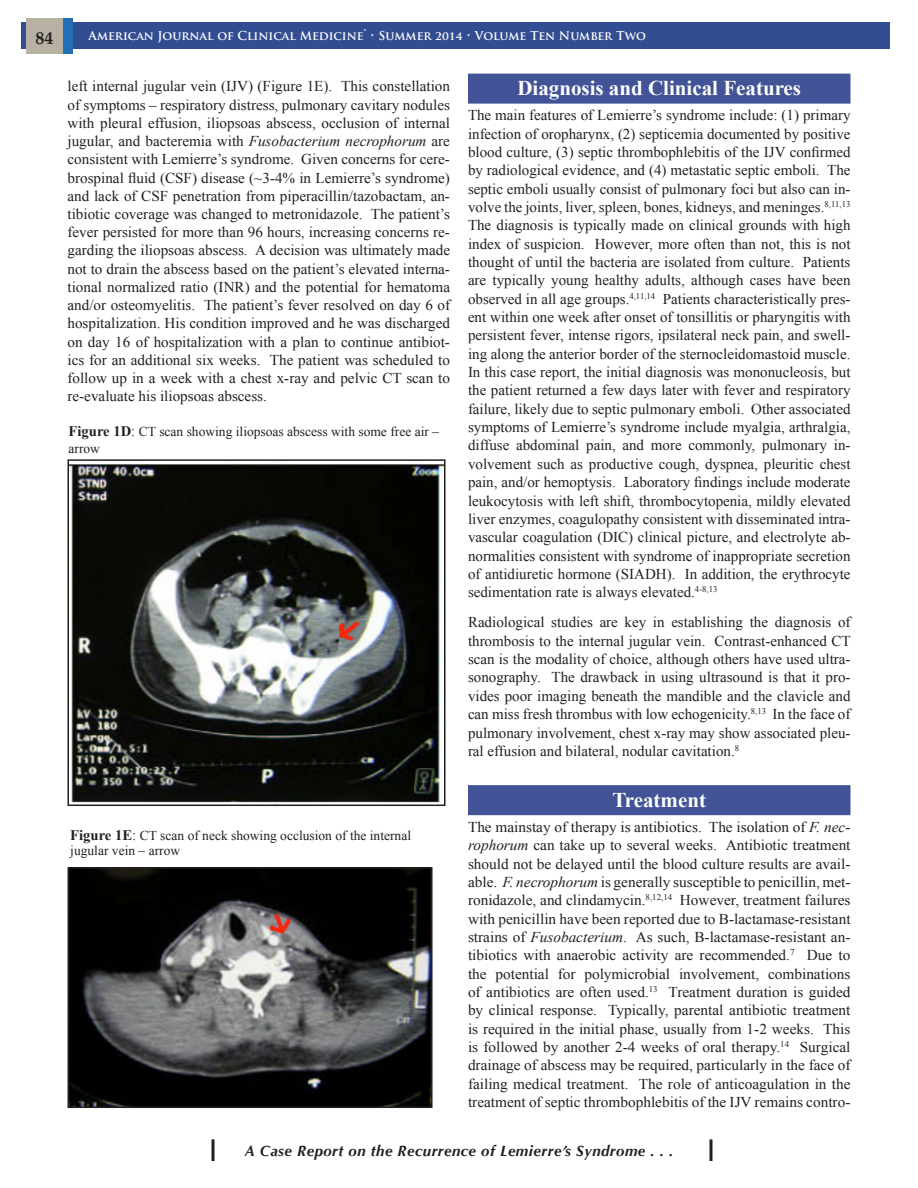
<style>
.page{position:relative;width:918px;height:1188px;background:#fff}
.page>*{position:absolute;margin:0;border:0;box-sizing:border-box;transform-origin:0 0}
.Rev_Sub_Head{font:700 21px "Times New Roman";color:#fff}
.t1{font:700 18px "Palatino";color:#231f20}
.Body_Text{font:15px/18.3px "Times New Roman";color:#231f20;text-align:justify}
.t2{font:italic 700 15px "Optima";letter-spacing:.03em;color:#231f20}
.t3{font:13.5px/17.5px "Times New Roman";color:#231f20}
.t4{font:700 12px "Trajan Pro";color:#fff}
.s1{font-style:italic}
.s2{font-weight:700;font-size:14.7px}
.s3{font-size:14.7px}
</style>
<div class="page">
<div style="left:21px;top:22px;width:869px;height:27px;background:#334d92"></div>
<div style="left:26px;top:18px;width:37px;height:36px;background:#b7b1a3"></div>
<hr style="left:212px;top:1139px;width:2px;height:22px;background:#231f20">
<hr style="left:710px;top:1139px;width:2px;height:22px;background:#231f20">
<div style="left:63px;top:18px;width:9px;height:36px;background:#226eb7"></div>
<img style="left:71px;top:462px;width:372px;height:341px">
<div style="left:68px;top:459px;width:378px;height:347px;border:2px solid #231f20"></div>
<img style="left:71px;top:870px;width:359px;height:235px">
<div style="left:68px;top:867px;width:365px;height:241px;border:2px solid #231f20"></div>
<div style="left:468px;top:74px;width:382px;height:30px;background:#425497"></div>
<div style="left:468px;top:785px;width:382px;height:30px;background:#425497"></div>
<p class="t1" style="left:36px;top:22px;width:19px">84</p>
<p class="t4" style="left:89px;top:28px;width:559px">American Journal of Clinical Medicine® • Summer 2014 • Volume Ten Number Two</p>
<p class="Body_Text" style="left:68px;top:77px;width:384px">left internal jugular vein (IJV) (Figure 1E). This constellation of symptoms – respiratory distress, pulmonary cavitary nodules with pleural effusion, iliopsoas abscess, occlusion of internal jugular, and bacteremia with <span class="s1">Fusobacterium necrophorum</span> are consistent with Lemierre’s syndrome. Given concerns for cere&shy;brospinal fluid (CSF) disease (~3-4% in Lemierre’s syndrome) and lack of CSF penetration from piperacillin/tazobactam, an&shy;tibiotic coverage was changed to metronidazole. The patient’s fever persisted for more than 96 hours, increasing concerns re&shy;garding the iliopsoas abscess. A decision was ultimately made not to drain the abscess based on the patient’s elevated interna&shy;tional normalized ratio (INR) and the potential for hematoma and/or osteomyelitis. The patient’s fever resolved on day 6 of hospitalization. His condition improved and he was discharged on day 16 of hospitalization with a plan to continue antibiot&shy;ics for an additional six weeks. The patient was scheduled to follow up in a week with a chest x-ray and pelvic CT scan to re-evaluate his iliopsoas abscess.</p>
<p class="t3" style="left:69px;top:422px;width:372px"><span class="s2">Figure 1D</span><span class="s3">:</span> CT scan showing iliopsoas abscess with some free air – arrow</p>
<p class="t3" style="left:70px;top:827px;width:342px;line-height:15px"><span class="s2">Figure 1E</span><span class="s3">:</span> CT scan of neck showing occlusion of the internal jugular vein – arrow</p>
<p class="Rev_Sub_Head" style="left:517px;top:74px;width:285px">Diagnosis and Clinical Features</p>
<p class="Body_Text" style="left:468px;top:106px;width:384px">The main features of Lemierre’s syndrome include: (1) primary infection of oropharynx, (2) septicemia documented by positive blood culture, (3) septic thrombophlebitis of the IJV confirmed by radiological evidence, and (4) metastatic septic emboli. The septic emboli usually consist of pulmonary foci but also can in&shy;volve the joints, liver, spleen, bones, kidneys, and meninges.<sup>8,11,13<br></sup>The diagnosis is typically made on clinical grounds with high index of suspicion. However, more often than not, this is not thought of until the bacteria are isolated from culture. Patients are typically young healthy adults, although cases have been observed in all age groups.<sup>4,11,14</sup> Patients characteristically pres&shy;ent within one week after onset of tonsillitis or pharyngitis with persistent fever, intense rigors, ipsilateral neck pain, and swell&shy;ing along the anterior border of the sternocleidomastoid muscle.<br>In this case report, the initial diagnosis was mononucleosis, but the patient returned a few days later with fever and respiratory failure, likely due to septic pulmonary emboli. Other associated symptoms of Lemierre’s syndrome include myalgia, arthralgia, diffuse abdominal pain, and more commonly, pulmonary in&shy;volvement such as productive cough, dyspnea, pleuritic chest pain, and/or hemoptysis. Laboratory findings include moderate leukocytosis with left shift, thrombocytopenia, mildly elevated liver enzymes, coagulopathy consistent with disseminated intra&shy;vascular coagulation (DIC) clinical picture, and electrolyte ab&shy;normalities consistent with syndrome of inappropriate secretion of antidiuretic hormone (SIADH). In addition, the erythrocyte sedimentation rate is always elevated.<sup>4-8,13</sup></p>
<p class="Body_Text" style="left:468px;top:613px;width:384px">Radiological studies are key in establishing the diagnosis of thrombosis to the internal jugular vein. Contrast-enhanced CT scan is the modality of choice, although others have used ultra&shy;sonography. The drawback in using ultrasound is that it pro&shy;vides poor imaging beneath the mandible and the clavicle and can miss fresh thrombus with low echogenicity.<sup>8,13</sup> In the face of pulmonary involvement, chest x-ray may show associated pleu&shy;ral effusion and bilateral, nodular cavitation.<sup>8</sup></p>
<p class="Rev_Sub_Head" style="left:612px;top:785px;width:95px">Treatment</p>
<p class="Body_Text" style="left:468px;top:817px;width:384px">The mainstay of therapy is antibiotics. The isolation of <span class="s1">F. nec&shy;rophorum</span> can take up to several weeks. Antibiotic treatment should not be delayed until the blood culture results are avail&shy;able. <span class="s1">F. necrophorum</span> is generally susceptible to penicillin, met&shy;ronidazole, and clindamycin.<sup>8,12,14</sup> However, treatment failures with penicillin have been reported due to B-lactamase-resistant strains of <span class="s1">Fusobacterium</span>. As such, B-lactamase-resistant an&shy;tibiotics with anaerobic activity are recommended.<sup>7</sup> Due to the potential for polymicrobial involvement, combinations of antibiotics are often used.<sup>13</sup> Treatment duration is guided by clinical response. Typically, parental antibiotic treatment is required in the initial phase, usually from 1-2 weeks. This is followed by another 2-4 weeks of oral therapy.<sup>14</sup> Surgical drainage of abscess may be required, particularly in the face of failing medical treatment. The role of anticoagulation in the treatment of septic thrombophlebitis of the IJV remains contro-</p>
<p class="t2" style="left:245px;top:1142px;width:430px">A Case Report on the Recurrence of Lemierre’s Syndrome . . .</p>
</div>
